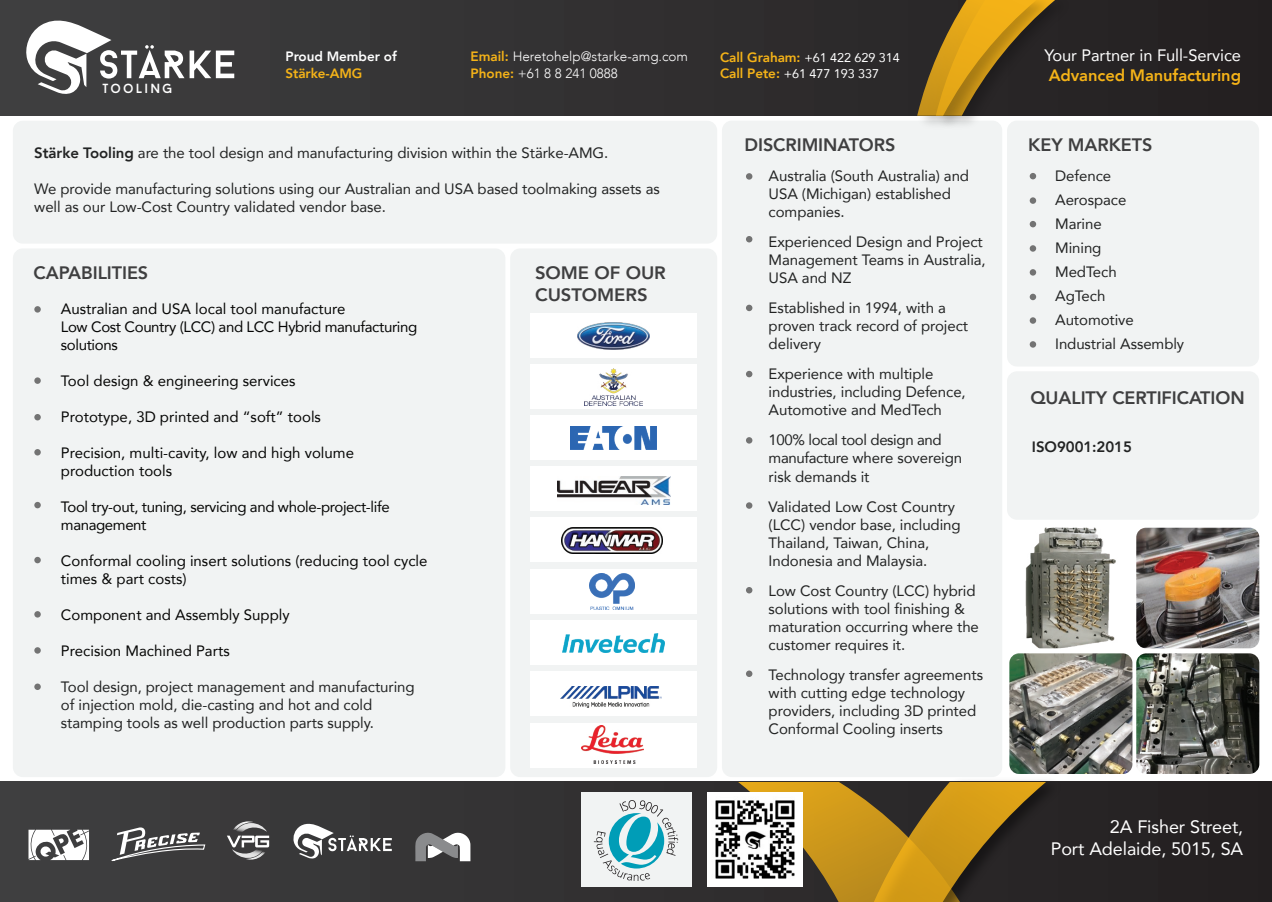
<style>
.page{position:relative;width:1272px;height:902px;background:#fff}
.page>*{position:absolute;margin:0;border:0;box-sizing:border-box;transform-origin:0 0}
.t1{font:800 18px/21.6px "Avenir";letter-spacing:-.005em;color:#3f3f40}
.t2{font:18px/21.6px "Avenir";letter-spacing:-.005em;color:#fff;text-align:right}
.t3{font:16.5px "Avenir";letter-spacing:-.005em;color:#fff}
.t4{font:800 16.5px "Avenir";letter-spacing:-.005em;color:#f5b318}
.t5{font:15px/18px "Avenir";letter-spacing:-.005em;color:#222323}
.t6{font:15px/18px "Avenir";color:#050504}
.t7{font:15px/18px "Avenir";letter-spacing:-.025em;color:#050504}
.t8{font:15px/18px "Avenir";letter-spacing:-.025em;color:#222323}
.t9{font:800 15px "Avenir";letter-spacing:-.005em;color:#222323}
.t10{font:300 13.5px/16.2px "Avenir";color:#fff}
.t11{font:800 13.5px "Avenir";letter-spacing:-.005em;color:#fff}
.t12{font:800 13.5px "Avenir";letter-spacing:-.005em;color:#f5b318}
.t13{font:13.2px "Baron Neue";letter-spacing:.16em;color:#fff}
.t14{font:12.6px/16.2px "Avenir";letter-spacing:-.005em;color:#fff}
.s1{font-weight:800;color:#f5b318}
.s2{font-weight:800;font-size:13.5px;color:#f5b318}
.s3{font-weight:800}
</style>
<div class="page">
<svg style="left:0;top:781px;width:1271px;height:120px;background:#323132"></svg>
<img style="left:1015px;top:773px;width:52px;height:128px">
<svg style="left:738px;top:781px;width:308px;height:120px;background:#8f6d1f"></svg>
<div style="left:13px;top:121px;width:704px;height:122px;background:#f1f3f3;border-radius:10px"></div>
<div style="left:13px;top:248px;width:492px;height:529px;background:#f1f3f3;border-radius:10px"></div>
<div style="left:34px;top:306px;width:7px;height:6px;background:#737373;border-radius:50%"></div>
<div style="left:34px;top:377px;width:7px;height:7px;background:#737373;border-radius:50%"></div>
<div style="left:34px;top:414px;width:7px;height:6px;background:#737373;border-radius:50%"></div>
<div style="left:34px;top:502px;width:7px;height:6px;background:#737373;border-radius:50%"></div>
<div style="left:34px;top:449px;width:7px;height:6px;background:#737373;border-radius:50%"></div>
<div style="left:34px;top:556px;width:7px;height:7px;background:#737373;border-radius:50%"></div>
<div style="left:34px;top:611px;width:7px;height:6px;background:#737373;border-radius:50%"></div>
<div style="left:34px;top:683px;width:7px;height:7px;background:#737373;border-radius:50%"></div>
<div style="left:34px;top:647px;width:7px;height:6px;background:#737373;border-radius:50%"></div>
<div style="left:1007px;top:371px;width:251px;height:148px;background:#f1f3f3;border-radius:10px"></div>
<div style="left:510px;top:248px;width:207px;height:529px;background:#f1f3f3;border-radius:10px"></div>
<div style="left:1007px;top:121px;width:251px;height:245px;background:#f1f3f3;border-radius:10px"></div>
<div style="left:1029px;top:173px;width:7px;height:6px;background:#737373;border-radius:50%"></div>
<div style="left:1029px;top:197px;width:7px;height:7px;background:#737373;border-radius:50%"></div>
<div style="left:1029px;top:221px;width:7px;height:6px;background:#737373;border-radius:50%"></div>
<div style="left:1029px;top:245px;width:7px;height:7px;background:#737373;border-radius:50%"></div>
<div style="left:1029px;top:269px;width:7px;height:6px;background:#737373;border-radius:50%"></div>
<div style="left:1029px;top:294px;width:7px;height:6px;background:#737373;border-radius:50%"></div>
<div style="left:1029px;top:341px;width:7px;height:6px;background:#737373;border-radius:50%"></div>
<div style="left:1029px;top:317px;width:7px;height:7px;background:#737373;border-radius:50%"></div>
<div style="left:722px;top:121px;width:280px;height:656px;background:#f1f3f3;border-radius:10px"></div>
<svg style="left:745px;top:173px;width:7px;height:7px"></svg>
<svg style="left:746px;top:236px;width:6px;height:6px"></svg>
<svg style="left:746px;top:305px;width:6px;height:6px"></svg>
<svg style="left:746px;top:371px;width:6px;height:6px"></svg>
<svg style="left:746px;top:437px;width:6px;height:6px"></svg>
<svg style="left:746px;top:502px;width:6px;height:6px"></svg>
<div style="left:746px;top:670px;width:6px;height:7px;background:#737373;border-radius:50%"></div>
<svg style="left:746px;top:587px;width:6px;height:6px"></svg>
<div style="left:581px;top:792px;width:110px;height:94px;background:#f1f3f3"></div>
<div style="left:530px;top:313px;width:167px;height:45px;background:#fff"></div>
<div style="left:530px;top:364px;width:167px;height:45px;background:#fff"></div>
<div style="left:530px;top:415px;width:167px;height:45px;background:#fff"></div>
<div style="left:530px;top:466px;width:167px;height:45px;background:#fff"></div>
<div style="left:530px;top:517px;width:167px;height:45px;background:#fff"></div>
<div style="left:530px;top:569px;width:167px;height:45px;background:#fff"></div>
<div style="left:530px;top:620px;width:167px;height:45px;background:#fff"></div>
<div style="left:530px;top:671px;width:167px;height:45px;background:#fff"></div>
<div style="left:530px;top:722px;width:167px;height:45px;background:#fff"></div>
<svg style="left:28px;top:829px;width:61px;height:31px"></svg>
<svg style="left:292px;top:821px;width:100px;height:37px"></svg>
<svg style="left:227px;top:821px;width:42px;height:42px;background:#706f70"></svg>
<svg style="left:111px;top:827px;width:95px;height:33px;background:#6b6b6c"></svg>
<svg style="left:415px;top:830px;width:55px;height:31px"></svg>
<img style="left:707px;top:792px;width:95px;height:94px">
<svg style="left:0;top:0;width:1271px;height:116px;background:#302e2f"></svg>
<div style="left:1057px;top:0;width:19px;height:116px;background:#272425"></div>
<img style="left:912px;top:0;width:145px;height:128px">
<svg style="left:917px;top:0;width:138px;height:116px;background:#7a5d1e"></svg>
<svg style="left:594px;top:800px;width:84px;height:80px"></svg>
<svg style="left:24px;top:16px;width:210px;height:79px"></svg>
<img style="left:584px;top:368px;width:58px;height:37px">
<img style="left:577px;top:322px;width:73px;height:27px">
<img style="left:560px;top:686px;width:101px;height:21px">
<img style="left:570px;top:426px;width:86px;height:23px">
<img style="left:590px;top:573px;width:44px;height:36px">
<img style="left:557px;top:476px;width:113px;height:28px">
<img style="left:581px;top:725px;width:62px;height:38px">
<img style="left:562px;top:527px;width:100px;height:26px">
<img style="left:563px;top:633px;width:101px;height:19px">
<img style="left:1136px;top:527px;width:123px;height:121px">
<img style="left:1025px;top:527px;width:91px;height:121px">
<img style="left:1009px;top:653px;width:123px;height:120px">
<img style="left:1136px;top:653px;width:123px;height:120px">
<p class="t13" style="left:102px;top:80px;width:71px">TOOLING</p>
<p class="t11" style="left:285px;top:46px;width:113px">Proud Member of</p>
<p class="t12" style="left:285px;top:62px;width:78px">Stärke-AMG</p>
<p class="t10" style="left:470px;top:49px;width:219px"><span class="s1">Email:</span> Heretohelp@starke-amg.com<br><span class="s1">Phone:</span> +61 8 8 241 0888</p>
<p class="t14" style="left:720px;top:49px;width:181px"><span class="s2">Call Graham:</span> +61 422 629 314<br><span class="s2">Call Pete:</span> +61 477 193 337</p>
<p class="t3" style="left:1044px;top:42px;width:198px">Your Partner in Full-Service</p>
<p class="t4" style="left:1048px;top:63px;width:194px">Advanced Manufacturing</p>
<p class="t5" style="left:34px;top:143px;width:575px"><span class="s3">Stärke Tooling</span> are the tool design and manufacturing division within the Stärke-AMG.</p>
<p class="t5" style="left:34px;top:179px;width:627px">We provide manufacturing solutions using our Australian and USA based toolmaking assets as well as our Low-Cost Country validated vendor base.</p>
<p class="t1" style="left:34px;top:262px;width:116px">CAPABILITIES</p>
<p class="t7" style="left:61px;top:299px;width:358px">Australian and USA local tool manufacture<br>Low Cost Country (LCC) and LCC Hybrid manufacturing solutions</p>
<p class="t6" style="left:61px;top:371px;width:236px">Tool design &amp; engineering services</p>
<p class="t6" style="left:61px;top:407px;width:261px">Prototype, 3D printed and “soft” tools</p>
<p class="t6" style="left:61px;top:443px;width:294px">Precision, multi-cavity, low and high volume production tools</p>
<p class="t7" style="left:61px;top:497px;width:330px">Tool try-out, tuning, servicing and whole-project-life management</p>
<p class="t6" style="left:61px;top:551px;width:368px">Conformal cooling insert solutions (reducing tool cycle times &amp; part costs)</p>
<p class="t6" style="left:61px;top:605px;width:230px">Component and Assembly Supply</p>
<p class="t6" style="left:61px;top:641px;width:170px">Precision Machined Parts</p>
<p class="t5" style="left:61px;top:677px;width:355px">Tool design, project management and manufacturing of injection mold, die-casting and hot and cold stamping tools as well production parts supply.</p>
<p class="t1" style="left:535px;top:262px;width:132px">SOME OF OUR<br>CUSTOMERS</p>
<p class="t1" style="left:744px;top:133px;width:152px">DISCRIMINATORS</p>
<p class="t1" style="left:1028px;top:134px;width:126px">KEY MARKETS</p>
<p class="t5" style="left:768px;top:167px;width:202px">Australia (South Australia) and<br>USA (Michigan) established companies.</p>
<p class="t5" style="left:768px;top:233px;width:219px">Experienced Design and Project<br>Management Teams in Australia,<br>USA and NZ</p>
<p class="t5" style="left:768px;top:299px;width:201px">Established in 1994, with a proven track record of project delivery</p>
<p class="t5" style="left:768px;top:365px;width:199px">Experience with multiple industries, including Defence,<br>Automotive and MedTech</p>
<p class="t8" style="left:768px;top:431px;width:195px">100% local tool design and manufacture where sovereign risk demands it</p>
<p class="t5" style="left:768px;top:497px;width:193px">Validated Low Cost Country (LCC) vendor base, including<br>Thailand, Taiwan, China,<br>Indonesia and Malaysia.</p>
<p class="t5" style="left:768px;top:581px;width:212px">Low Cost Country (LCC) hybrid solutions with tool finishing &amp; maturation occurring where the customer requires it.</p>
<p class="t5" style="left:768px;top:665px;width:216px">Technology transfer agreements with cutting edge technology providers, including 3D printed<br>Conformal Cooling inserts</p>
<p class="t5" style="left:1055px;top:163px;width:130px;line-height:24px">Defence<br>Aerospace<br>Marine<br>Mining<br>MedTech<br>AgTech<br>Automotive<br>Industrial Assembly</p>
<p class="t1" style="left:1030px;top:387px;width:216px">QUALITY CERTIFICATION</p>
<p class="t9" style="left:1031px;top:435px;width:101px">ISO9001:2015</p>
<p class="t2" style="left:1050px;top:815px;width:194px">2A Fisher Street,<br>Port Adelaide, 5015, SA</p>
</div>
